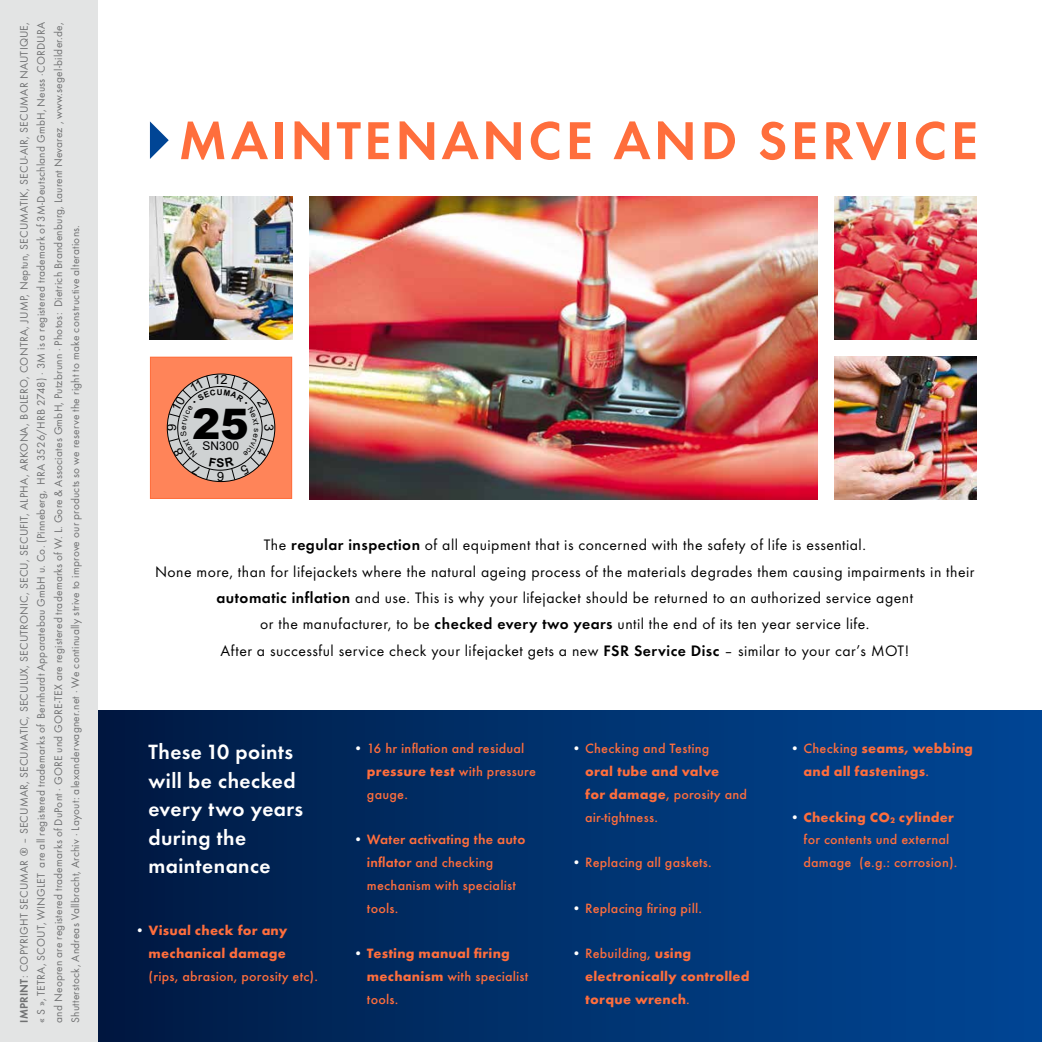
<style>
.page{position:relative;width:1042px;height:1042px;background:#fff}
.page>*{position:absolute;margin:0;border:0;box-sizing:border-box;transform-origin:0 0}
.t1{font:600 55.3px "Futura T";letter-spacing:.06em;color:#ff6e3c}
.t2{font:900 42px "Arial";color:#000}
.t3{font:600 21.35px/28.5px "Futura T";letter-spacing:.02em;color:#fff}
.t4{font:15.75px/26.2px "Futura T";letter-spacing:.03em;color:#000;text-align:center}
.t5{font:500 14px/22.8px "Futura T";letter-spacing:.02em;color:#ff6e3c}
.t6{font:700 14px/22.8px "Futura T";letter-spacing:.03em;color:#ff6e3c}
.t7{font:12.78px "Arial";color:#000}
.t8{font:11.9px "Arial";color:#000}
.t9{font:700 11.9px "Arial";color:#000}
.t10{font:11.38px/17.2px "Futura T";letter-spacing:.02em;color:#707172;text-align:justify}
.s1{font-weight:600}
.s2{font-weight:500;color:#fff}
.s3{color:#fff}
.s4{font-weight:700}
.s5{font-weight:500}
</style>
<div class="page">
<div style="left:0;top:0;width:109px;height:1042px;background:#e3e4e4"></div>
<div style="left:98px;top:0;width:944px;height:1042px;background:#fff"></div>
<div style="left:98px;top:711px;width:944px;height:331px;background:linear-gradient(to right,#001a43,#004897)"></div>
<img style="left:309px;top:197px;width:508px;height:302px">
<img style="left:150px;top:197px;width:142px;height:142px">
<img style="left:834px;top:197px;width:143px;height:142px">
<img style="left:834px;top:356px;width:143px;height:143px">
<div style="left:150px;top:357px;width:142px;height:141px;background:#ff8459"></div>
<div style="left:150px;top:357px;width:142px;height:142px;border:1px solid #ff6e3c"></div>
<svg style="left:150px;top:121px;width:19px;height:38px"></svg>
<svg style="left:167px;top:374px;width:108px;height:107px"></svg>
<p class="t10" style="left:15px;top:1023px;width:1002px;rotate:-90deg"><span class="s1">IMPRINT</span>: COPYRIGHT SECUMAR ® – SECUMAR, SECUMATIC, SECULUX, SECUTRONIC, SECU, SECUFIT, ALPHA, ARKONA, BOLERO, CONTRA, JUMP, Neptun, SECUMATIK, SECU-AIR, SECUMAR NAUTIQUE, « S », TETRA, SCOUT, WINGLET are all registered trademarks of Bernhardt Apparatebau GmbH u. Co. (Pinneberg, HRA 3526/HRB 2748) · 3M is a registered trademark of 3M-Deutschland GmbH, Neuss ·CORDURA and Neopren are registered trademarks of DuPont · GORE und GORE-TEX are registered trademarks of W. L. Gore &amp; Associates GmbH, Putzbrunn · Photos: Dietrich Brandenburg, Laurent Nevarez , www.segel-bilder.de, Shutterstock, Andreas Vallbracht, Archiv · Layout: alexanderwagner.net · We continually strive to improve our products so we reserve the right to make constructive alterations.</p>
<h1 class="t1" style="left:179px;top:108px;width:801px">MAINTENANCE AND SERVICE</h1>
<p class="t7" style="left:163px;top:431px;width:9px;rotate:-90deg">9</p>
<p class="t7" style="left:213px;top:371px;width:16px">12</p>
<h2 class="t2" style="left:192px;top:393px;width:58px">25</h2>
<p class="t9" style="left:217px;top:455px;width:10px">S</p>
<p class="t8" style="left:202px;top:438px;width:38px">SN300</p>
<p class="t7" style="left:224px;top:485px;width:9px;rotate:-180deg">6</p>
<p class="t7" style="left:278px;top:424px;width:9px;rotate:90deg">3</p>
<p class="t4" style="left:155px;top:532px;width:821px">The <span class="s1">regular inspection</span> of all equipment that is concerned with the safety of life is essential.<br>None more, than for lifejackets where the natural ageing process of the materials degrades them causing impairments in their <span class="s1">automatic inflation</span> and use. This is why your lifejacket should be returned to an authorized service agent<br>or the manufacturer, to be <span class="s1">checked every two years</span> until the end of its ten year service life.<br>After a successful service check your lifejacket gets a new <span class="s1">FSR Service Disc</span> – similar to your car’s MOT!</p>
<h3 class="t3" style="left:148px;top:737px;width:156px">These 10 points will be checked every two years during the maintenance</h3>
<p class="t6" style="left:135px;top:919px;width:154px;text-align:right"><span class="s2">•</span> Visual check for any mechanical damage</p>
<p class="t5" style="left:149px;top:965px;width:171px">(rips, abrasion, porosity etc).</p>
<p class="t5" style="left:367px;top:737px;width:171px;text-indent:-13px"><span class="s3">•</span> 16 hr inflation and residual <span class="s4">pressure test</span> with pressure gauge.</p>
<p class="t5" style="left:367px;top:828px;width:160px;text-indent:-13px"><span class="s3">•</span> <span class="s1">Water activating the auto inflator</span> and checking mechanism with specialist tools.</p>
<p class="t6" style="left:367px;top:942px;width:163px;text-indent:-13px"><span class="s2">•</span> Testing manual firing mechanism <span class="s5">with specialist tools.</span></p>
<p class="t5" style="left:585px;top:737px;width:163px;text-indent:-13px"><span class="s3">•</span> Checking and Testing<br><span class="s4">oral tube and valve<br>for damage</span>, porosity and air-tightness.</p>
<p class="t5" style="left:572px;top:851px;width:142px"><span class="s3">•</span> Replacing all gaskets.</p>
<p class="t5" style="left:572px;top:896px;width:132px"><span class="s3">•</span> Replacing firing pill.</p>
<p class="t6" style="left:585px;top:942px;width:166px;text-indent:-13px"><span class="s2">•</span> <span class="s5">Rebuilding,</span> using electronically controlled torque wrench<span class="s5">.</span></p>
<p class="t6" style="left:803px;top:737px;width:171px;text-indent:-13px"><span class="s2">•</span> <span class="s5">Checking</span> seams, webbing and all fastenings<span class="s5">.</span></p>
<p class="t5" style="left:803px;top:805px;width:156px;text-indent:-13px"><span class="s3">•</span> <span class="s4">Checking CO</span><sub>2</sub> <span class="s4">cylinder </span>for contents und external damage (e.g.: corrosion).</p>
</div>
